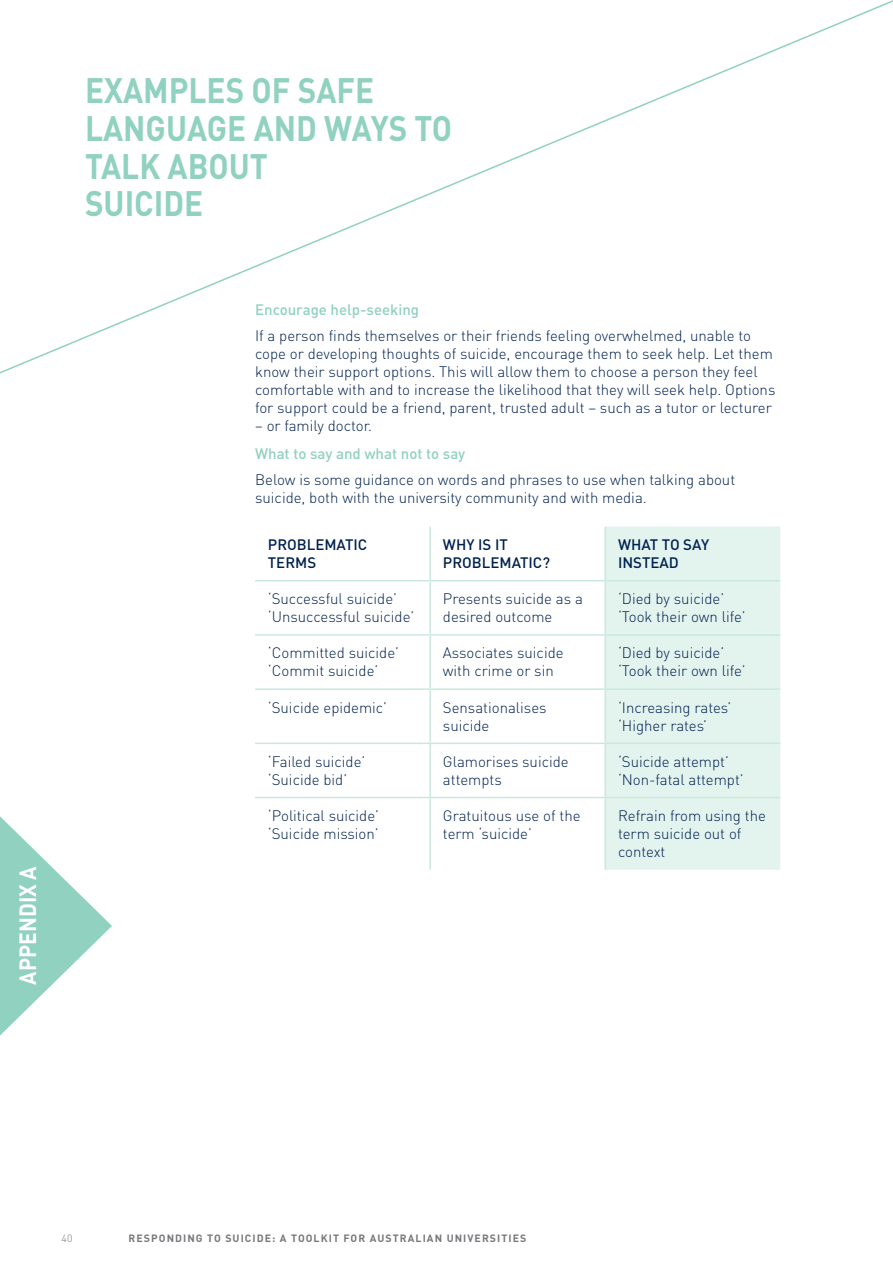
<style>
.page{position:relative;width:893px;height:1263px;background:#fff}
.page>*{position:absolute;margin:0;border:0;box-sizing:border-box;transform-origin:0 0}
.t1{font:700 34.95px/37.8px "DIN";color:#90d1bf;scale:.9 1}
.t2{font:700 23.25px "DIN";color:#fff;scale:.9 1}
.t3{font:300 15px/18px "DIN";color:#00214f}
.t4{font:500 15px/18px "DIN";color:#00214f}
.t5{font:500 15px "DIN";color:#90d1bf}
.t6{font:700 10.5px "DIN";letter-spacing:.1em;color:#76787b}
.t7{font:300 10.5px "DIN";color:#76787b}
</style>
<div class="page">
<div style="left:606px;top:526px;width:174px;height:344px;background:#e3f3ee"></div>
<hr style="left:429px;top:526px;width:2px;height:54px;background:#cbe8de">
<hr style="left:604px;top:526px;width:2px;height:54px;background:#cbe8de">
<hr style="left:255px;top:580px;width:175px;height:1px;background:#cbe8de">
<hr style="left:430px;top:580px;width:175px;height:1px;background:#cbe8de">
<hr style="left:429px;top:581px;width:2px;height:53px;background:#cbe8de">
<hr style="left:605px;top:580px;width:175px;height:1px;background:#cbe8de">
<hr style="left:604px;top:581px;width:2px;height:53px;background:#cbe8de">
<hr style="left:255px;top:634px;width:175px;height:2px;background:#cbe8de">
<hr style="left:430px;top:634px;width:175px;height:2px;background:#cbe8de">
<hr style="left:429px;top:636px;width:2px;height:52px;background:#cbe8de">
<hr style="left:605px;top:634px;width:175px;height:2px;background:#cbe8de">
<hr style="left:604px;top:636px;width:2px;height:52px;background:#cbe8de">
<hr style="left:255px;top:688px;width:175px;height:2px;background:#cbe8de">
<hr style="left:430px;top:688px;width:175px;height:2px;background:#cbe8de">
<hr style="left:429px;top:690px;width:2px;height:52px;background:#cbe8de">
<hr style="left:605px;top:688px;width:175px;height:2px;background:#cbe8de">
<hr style="left:604px;top:690px;width:2px;height:52px;background:#cbe8de">
<hr style="left:255px;top:742px;width:175px;height:2px;background:#cbe8de">
<hr style="left:430px;top:742px;width:175px;height:2px;background:#cbe8de">
<hr style="left:429px;top:744px;width:2px;height:53px;background:#cbe8de">
<hr style="left:605px;top:742px;width:175px;height:2px;background:#cbe8de">
<hr style="left:604px;top:744px;width:2px;height:53px;background:#cbe8de">
<hr style="left:255px;top:797px;width:175px;height:1px;background:#cbe8de">
<hr style="left:430px;top:797px;width:175px;height:1px;background:#cbe8de">
<hr style="left:429px;top:798px;width:2px;height:72px;background:#cbe8de">
<hr style="left:605px;top:797px;width:175px;height:1px;background:#cbe8de">
<hr style="left:604px;top:798px;width:2px;height:72px;background:#cbe8de">
<svg style="left:0;top:0;width:893px;height:374px"></svg>
<div style="left:0;top:0;width:9px;height:304px;background:#fff"></div>
<svg style="left:0;top:816px;width:112px;height:219px"></svg>
<p class="t2" style="left:13px;top:985px;width:133px;rotate:-90deg">APPENDIX A</p>
<p class="t1" style="left:85px;top:70px;width:409px">EXAMPLES OF SAFE<br>LANGUAGE AND WAYS TO<br>TALK ABOUT<br>SUICIDE</p>
<p class="t5" style="left:255px;top:300px;width:165px">Encourage help-seeking</p>
<p class="t3" style="left:255px;top:326px;width:522px">If a person finds themselves or their friends feeling overwhelmed, unable to cope or developing thoughts of suicide, encourage them to seek help. Let them know their support options. This will allow them to choose a person they feel comfortable with and to increase the likelihood that they will seek help. Options for support could be a friend, parent, trusted adult – such as a tutor or lecturer</p>
<p class="t3" style="left:255px;top:416px;width:118px">– or family doctor.</p>
<p class="t5" style="left:255px;top:444px;width:212px">What to say and what not to say</p>
<p class="t3" style="left:255px;top:470px;width:482px">Below is some guidance on words and phrases to use when talking about suicide, both with the university community and with media.</p>
<p class="t4" style="left:268px;top:535px;width:101px">PROBLEMATIC<br>TERMS</p>
<p class="t4" style="left:443px;top:535px;width:109px">WHY IS IT<br>PROBLEMATIC?</p>
<p class="t4" style="left:618px;top:535px;width:93px">WHAT TO SAY<br>INSTEAD</p>
<p class="t3" style="left:268px;top:590px;width:131px">‘Successful suicide’</p>
<p class="t3" style="left:268px;top:608px;width:148px">‘Unsuccessful suicide’</p>
<p class="t3" style="left:443px;top:590px;width:141px">Presents suicide as a desired outcome</p>
<p class="t3" style="left:618px;top:590px;width:108px">‘Died by suicide’</p>
<p class="t3" style="left:618px;top:608px;width:129px">‘Took their own life’</p>
<p class="t3" style="left:268px;top:644px;width:133px">‘Committed suicide’</p>
<p class="t3" style="left:268px;top:662px;width:112px">‘Commit suicide’</p>
<p class="t3" style="left:443px;top:644px;width:122px">Associates suicide with crime or sin</p>
<p class="t3" style="left:618px;top:644px;width:108px">‘Died by suicide’</p>
<p class="t3" style="left:618px;top:662px;width:129px">‘Took their own life’</p>
<p class="t3" style="left:268px;top:698px;width:121px">‘Suicide epidemic’</p>
<p class="t3" style="left:443px;top:698px;width:105px">Sensationalises suicide</p>
<p class="t3" style="left:618px;top:698px;width:115px">‘Increasing rates’</p>
<p class="t3" style="left:618px;top:716px;width:91px">‘Higher rates’</p>
<p class="t3" style="left:268px;top:752px;width:99px">‘Failed suicide’</p>
<p class="t3" style="left:268px;top:770px;width:81px">‘Suicide bid’</p>
<p class="t3" style="left:268px;top:806px;width:113px">‘Political suicide’</p>
<p class="t3" style="left:268px;top:824px;width:112px">‘Suicide mission’</p>
<p class="t3" style="left:443px;top:752px;width:127px">Glamorises suicide attempts</p>
<p class="t3" style="left:618px;top:752px;width:112px">‘Suicide attempt’</p>
<p class="t3" style="left:618px;top:770px;width:127px">‘Non-fatal attempt’</p>
<p class="t3" style="left:443px;top:806px;width:139px">Gratuitous use of the term ‘suicide’</p>
<p class="t3" style="left:618px;top:806px;width:149px">Refrain from using the term suicide out of context</p>
<p class="t7" style="left:62px;top:1231px;width:12px">40</p>
<p class="t6" style="left:129px;top:1231px;width:399px">RESPONDING TO SUICIDE: A TOOLKIT FOR AUSTRALIAN UNIVERSITIES</p>
</div>
